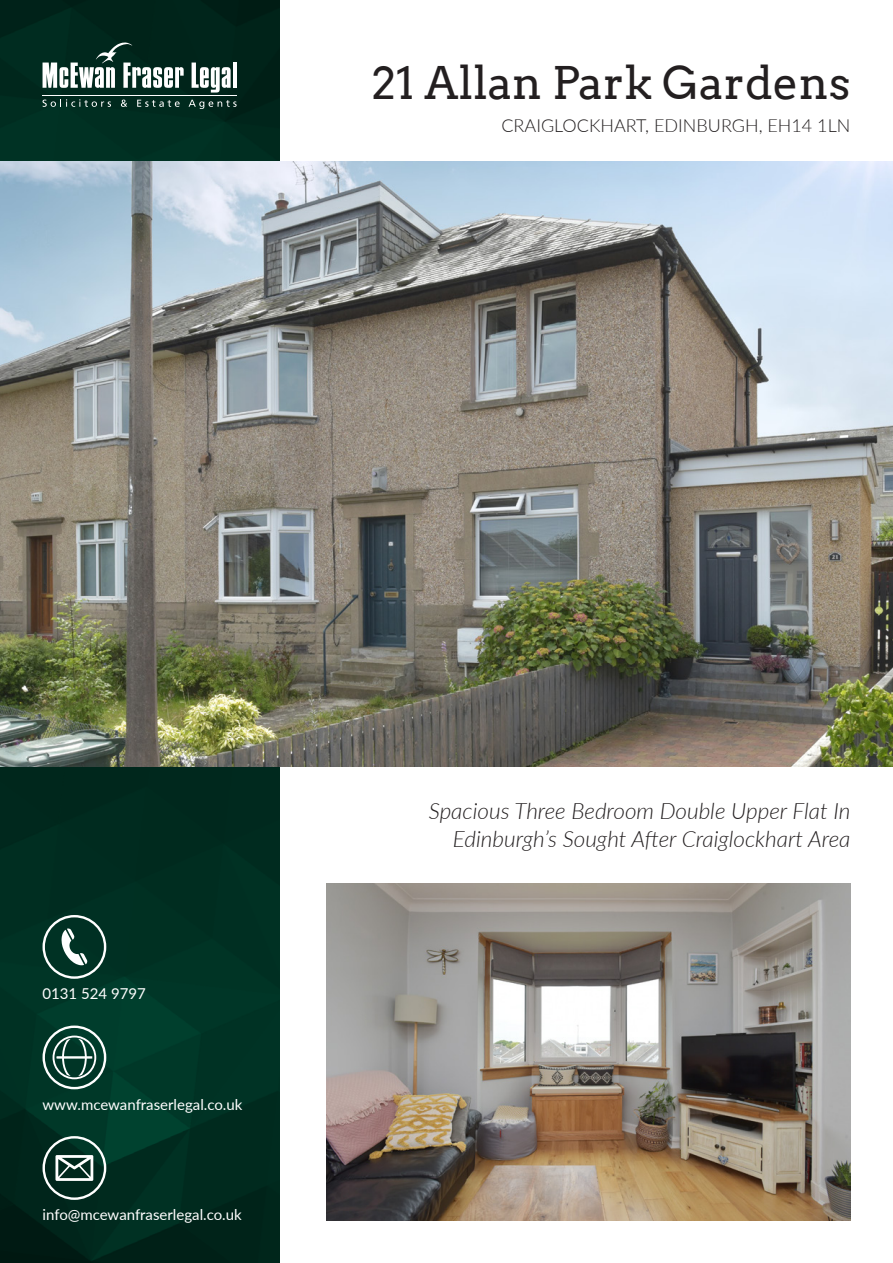
<style>
.page{position:relative;width:893px;height:1263px;background:#fff}
.page>*{position:absolute;margin:0;border:0;box-sizing:border-box;transform-origin:0 0}
.t1{font:45px "Arvo";color:#231f20}
.t2{font:italic 300 22.5px/27px "Lato";color:#231f20;text-align:right}
.t3{font:300 18px "Lato";color:#231f20}
.t4{font:15px "Lato";color:#fff}
</style>
<div class="page">
<img style="left:0;top:0;width:279px;height:1263px">
<img style="left:0;top:162px;width:893px;height:605px">
<svg style="left:43px;top:43px;width:141px;height:45px"></svg>
<svg style="left:192px;top:63px;width:39px;height:30px"></svg>
<hr style="left:233px;top:63px;width:4px;height:25px;background:#fff">
<hr style="left:43px;top:95px;width:194px;height:1px;background:#fff">
<svg style="left:43px;top:99px;width:68px;height:8px"></svg>
<svg style="left:121px;top:100px;width:6px;height:7px"></svg>
<svg style="left:137px;top:100px;width:43px;height:7px"></svg>
<svg style="left:189px;top:100px;width:48px;height:9px"></svg>
<img style="left:326px;top:883px;width:524px;height:337px">
<svg style="left:43px;top:915px;width:63px;height:64px"></svg>
<svg style="left:43px;top:1025px;width:63px;height:64px"></svg>
<svg style="left:43px;top:1136px;width:63px;height:64px"></svg>
<h1 class="t1" style="left:372px;top:55px;width:480px">21 Allan Park Gardens</h1>
<p class="t3" style="left:501px;top:113px;width:350px">CRAIGLOCKHART, EDINBURGH, EH14 1LN</p>
<p class="t4" style="left:43px;top:983px;width:105px">0131 524 9797</p>
<p class="t4" style="left:43px;top:1094px;width:201px">www.mcewanfraserlegal.co.uk</p>
<p class="t4" style="left:43px;top:1204px;width:201px">info@mcewanfraserlegal.co.uk</p>
<p class="t2" style="left:429px;top:797px;width:423px">Spacious Three Bedroom Double Upper Flat In<br>Edinburgh’s Sought After Craiglockhart Area</p>
</div>
